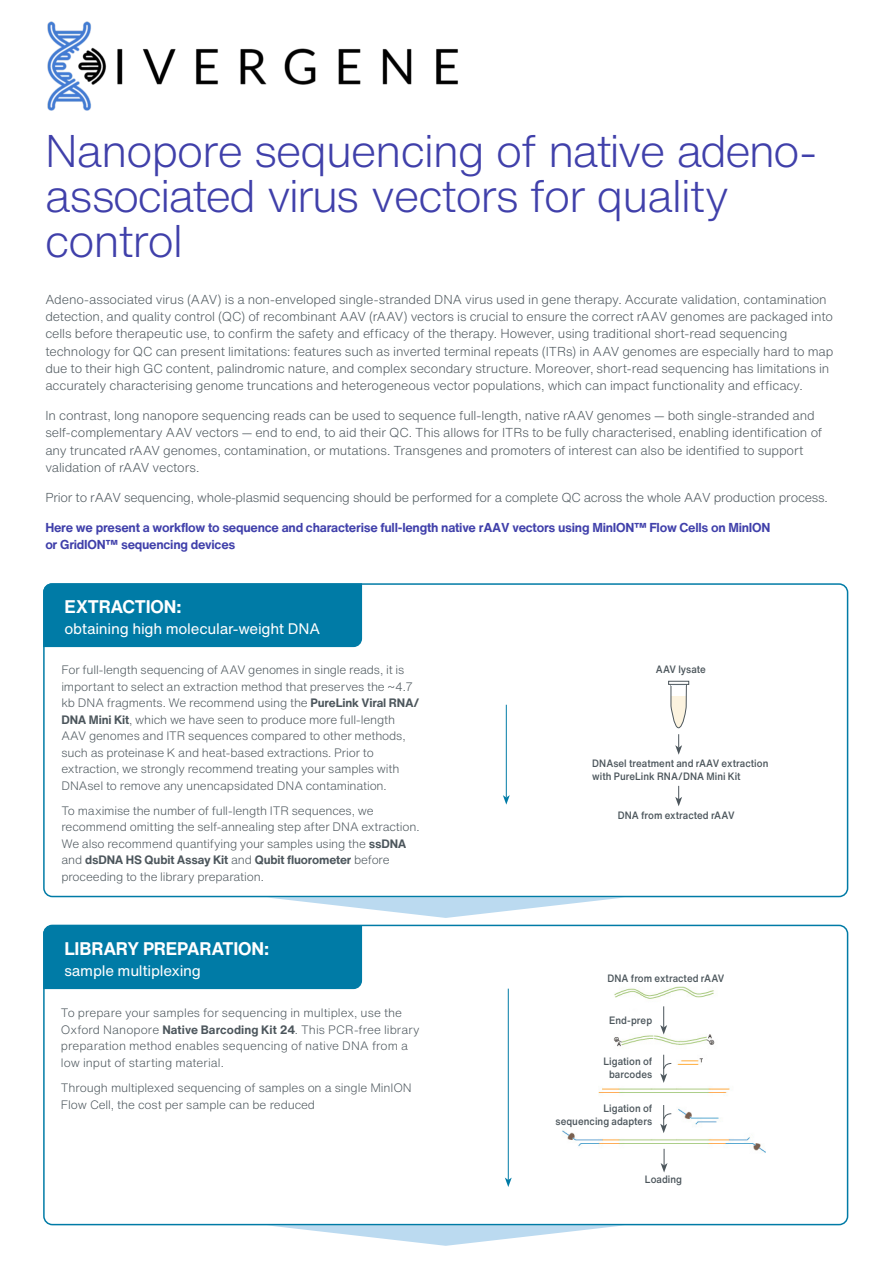
<style>
.page{position:relative;width:893px;height:1263px;background:#fff}
.page>*{position:absolute;margin:0;border:0;box-sizing:border-box;transform-origin:0 0}
.t1{font:300 45px/45px "Helvetica Now Text";letter-spacing:-.03em;color:#4040aa}
.t2{font:700 18px "Helvetica Now Text";letter-spacing:-.015em;color:#fff}
.t3{font:15px "Helvetica Now Text";letter-spacing:-.015em;color:#fff}
.t4{font:300 12.75px/17.2px "Helvetica Now Text";letter-spacing:-.01em;color:#4c565c}
.t5{font:700 12.75px/17.2px "Helvetica Now Text";letter-spacing:-.02em;color:#4040aa}
.t6{font:300 12px/16.5px "Helvetica Now Text";letter-spacing:-.01em;color:#4c565c}
.t7{font:500 10.5px/12.6px "Helvetica Now Text";letter-spacing:.005em;color:#4c565c;scale:.93 1}
.s1{font-weight:700}
</style>
<div class="page">
<div style="left:43px;top:583px;width:319px;height:64px;background:#007ba6"></div>
<div style="left:43px;top:925px;width:319px;height:64px;background:#007ba6"></div>
<svg style="left:267px;top:897px;width:358px;height:21px"></svg>
<svg style="left:267px;top:1225px;width:358px;height:21px"></svg>
<hr style="left:506px;top:705px;width:1px;height:92px;background:#007ba6">
<svg style="left:503px;top:795px;width:7px;height:10px"></svg>
<svg style="left:675px;top:786px;width:7px;height:20px"></svg>
<svg style="left:675px;top:734px;width:7px;height:21px"></svg>
<svg style="left:671px;top:685px;width:16px;height:43px"></svg>
<svg style="left:668px;top:681px;width:21px;height:4px"></svg>
<img style="left:507px;top:986px;width:258px;height:191px">
<hr style="left:508px;top:989px;width:1px;height:191px;background:#007ba6">
<svg style="left:505px;top:1177px;width:7px;height:10px"></svg>
<svg style="left:660px;top:1006px;width:7px;height:28px"></svg>
<svg style="left:661px;top:1149px;width:6px;height:23px"></svg>
<svg style="left:660px;top:1055px;width:12px;height:28px"></svg>
<svg style="left:660px;top:1105px;width:12px;height:28px"></svg>
<div style="left:43px;top:583px;width:805px;height:314px;border:2px solid #007ba6;border-radius:9px"></div>
<div style="left:43px;top:925px;width:805px;height:300px;border:2px solid #007ba6;border-radius:9px"></div>
<img style="left:47px;top:21px;width:411px;height:90px">
<h1 class="t1" style="left:45px;top:127px;width:773px">Nanopore sequencing of native adeno&shy;associated virus vectors for quality control</h1>
<p class="t4" style="left:45px;top:290px;width:790px">Adeno-associated virus (AAV) is a non-enveloped single-stranded DNA virus used in gene therapy. Accurate validation, contamination detection, and quality control (QC) of recombinant AAV (rAAV) vectors is crucial to ensure the correct rAAV genomes are packaged into cells before therapeutic use, to confirm the safety and efficacy of the therapy. However, using traditional short-read sequencing technology for QC can present limitations: features such as inverted terminal repeats (ITRs) in AAV genomes are especially hard to map due to their high GC content, palindromic nature, and complex secondary structure. Moreover, short-read sequencing has limitations in accurately characterising genome truncations and heterogeneous vector populations, which can impact functionality and efficacy.</p>
<p class="t4" style="left:45px;top:406px;width:778px">In contrast, long nanopore sequencing reads can be used to sequence full-length, native rAAV genomes — both single-stranded and self-complementary AAV vectors — end to end, to aid their QC. This allows for ITRs to be fully characterised, enabling identification of any truncated rAAV genomes, contamination, or mutations. Transgenes and promoters of interest can also be identified to support validation of rAAV vectors.</p>
<p class="t4" style="left:45px;top:488px;width:784px">Prior to rAAV sequencing, whole-plasmid sequencing should be performed for a complete QC across the whole AAV production process.</p>
<p class="t5" style="left:45px;top:518px;width:727px">Here we present a workflow to sequence and characterise full-length native rAAV vectors using MinION™ Flow Cells on MinION or GridION™ sequencing devices</p>
<h2 class="t2" style="left:64px;top:593px;width:119px">EXTRACTION:</h2>
<p class="t3" style="left:64px;top:617px;width:257px">obtaining high molecular-weight DNA</p>
<p class="t6" style="left:61px;top:661px;width:360px">For full-length sequencing of AAV genomes in single reads, it is important to select an extraction method that preserves the ~4.7 kb DNA fragments. We recommend using the <span class="s1">PureLink Viral RNA/ DNA Mini Kit</span>, which we have seen to produce more full-length AAV genomes and ITR sequences compared to other methods, such as proteinase K and heat-based extractions. Prior to extraction, we strongly recommend treating your samples with DNAseI to remove any unencapsidated DNA contamination.</p>
<p class="t6" style="left:61px;top:802px;width:360px">To maximise the number of full-length ITR sequences, we recommend omitting the self-annealing step after DNA extraction.<br>We also recommend quantifying your samples using the <span class="s1">ssDNA </span>and <span class="s1">dsDNA HS Qubit Assay Kit</span> and <span class="s1">Qubit fluorometer</span> before proceeding to the library preparation.</p>
<h2 class="t2" style="left:64px;top:934px;width:206px">LIBRARY PREPARATION:</h2>
<p class="t3" style="left:64px;top:959px;width:138px">sample multiplexing</p>
<p class="t6" style="left:61px;top:1004px;width:360px">To prepare your samples for sequencing in multiplex, use the Oxford Nanopore <span class="s1">Native Barcoding Kit 24</span>. This PCR-free library preparation method enables sequencing of native DNA from a low input of starting material.</p>
<p class="t6" style="left:61px;top:1079px;width:352px">Through multiplexed sequencing of samples on a single MinION<br>Flow Cell, the cost per sample can be reduced</p>
<p class="t7" style="left:656px;top:662px;width:55px">AAV lysate</p>
<p class="t7" style="left:592px;top:757px;width:191px">DNAsel treatment and rAAV extraction with PureLink RNA/DNA Mini Kit</p>
<p class="t7" style="left:618px;top:809px;width:127px">DNA from extracted rAAV</p>
<p class="t7" style="left:607px;top:971px;width:127px">DNA from extracted rAAV</p>
<p class="t7" style="left:609px;top:1013px;width:48px">End-prep</p>
<p class="t7" style="left:603px;top:1055px;width:54px;text-align:center">Ligation of barcodes</p>
<p class="t7" style="left:555px;top:1102px;width:105px;text-align:right">Ligation of sequencing adapters</p>
<p class="t7" style="left:645px;top:1172px;width:41px">Loading</p>
</div>
